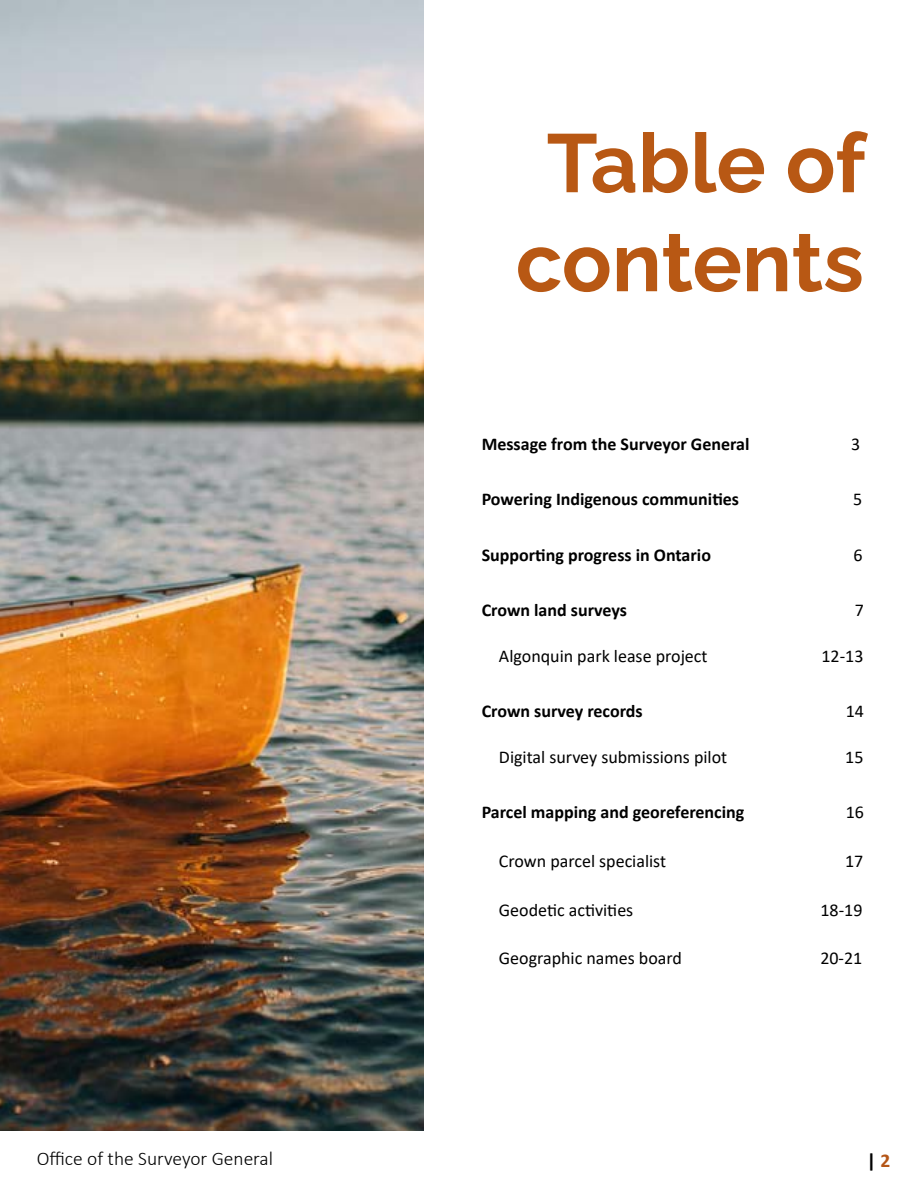
<style>
.page{position:relative;width:918px;height:1188px;background:#fff}
.page>*{position:absolute;margin:0;border:0;box-sizing:border-box;transform-origin:0 0}
.t1{font:700 82.5px/99px "Raleway";color:#b85814;text-align:center}
.t2{font:300 19.5px "Calibri";color:#000}
.t3{font:700 19.5px "Calibri";color:#000}
.t4{font:700 18px "Calibri";color:#000}
.t5{font:18px "Calibri";color:#000}
.s1{color:#b55617}
</style>
<div class="page">
<img style="left:0;top:0;width:423px;height:1131px">
<h1 class="t1" style="left:516px;top:106px;width:351px">Table of contents</h1>
<p class="t4" style="left:482px;top:431px;width:269px">Message from the Surveyor General</p>
<p class="t5" style="left:851px;top:431px;width:11px">3</p>
<p class="t4" style="left:482px;top:487px;width:259px">Powering Indigenous communities</p>
<p class="t5" style="left:853px;top:487px;width:11px">5</p>
<p class="t4" style="left:482px;top:542px;width:231px">Supporting progress in Ontario</p>
<p class="t5" style="left:853px;top:542px;width:11px">6</p>
<p class="t4" style="left:482px;top:598px;width:147px">Crown land surveys</p>
<p class="t5" style="left:855px;top:598px;width:11px">7</p>
<p class="t5" style="left:499px;top:644px;width:210px">Algonquin park lease project</p>
<p class="t5" style="left:822px;top:644px;width:44px">12-13</p>
<p class="t4" style="left:482px;top:699px;width:163px">Crown survey records</p>
<p class="t5" style="left:846px;top:699px;width:20px">14</p>
<p class="t5" style="left:499px;top:745px;width:230px">Digital survey submissions pilot</p>
<p class="t5" style="left:845px;top:745px;width:20px">15</p>
<p class="t4" style="left:482px;top:800px;width:264px">Parcel mapping and georeferencing</p>
<p class="t5" style="left:846px;top:800px;width:20px">16</p>
<p class="t5" style="left:499px;top:848px;width:169px">Crown parcel specialist</p>
<p class="t5" style="left:845px;top:848px;width:20px">17</p>
<p class="t5" style="left:499px;top:897px;width:136px">Geodetic activities</p>
<p class="t5" style="left:820px;top:897px;width:44px">18-19</p>
<p class="t5" style="left:499px;top:946px;width:185px">Geographic names board</p>
<p class="t5" style="left:820px;top:946px;width:44px">20-21</p>
<p class="t2" style="left:37px;top:1146px;width:238px">Office of the Surveyor General</p>
<p class="t3" style="left:867px;top:1147px;width:25px">| <span class="s1">2</span></p>
</div>
